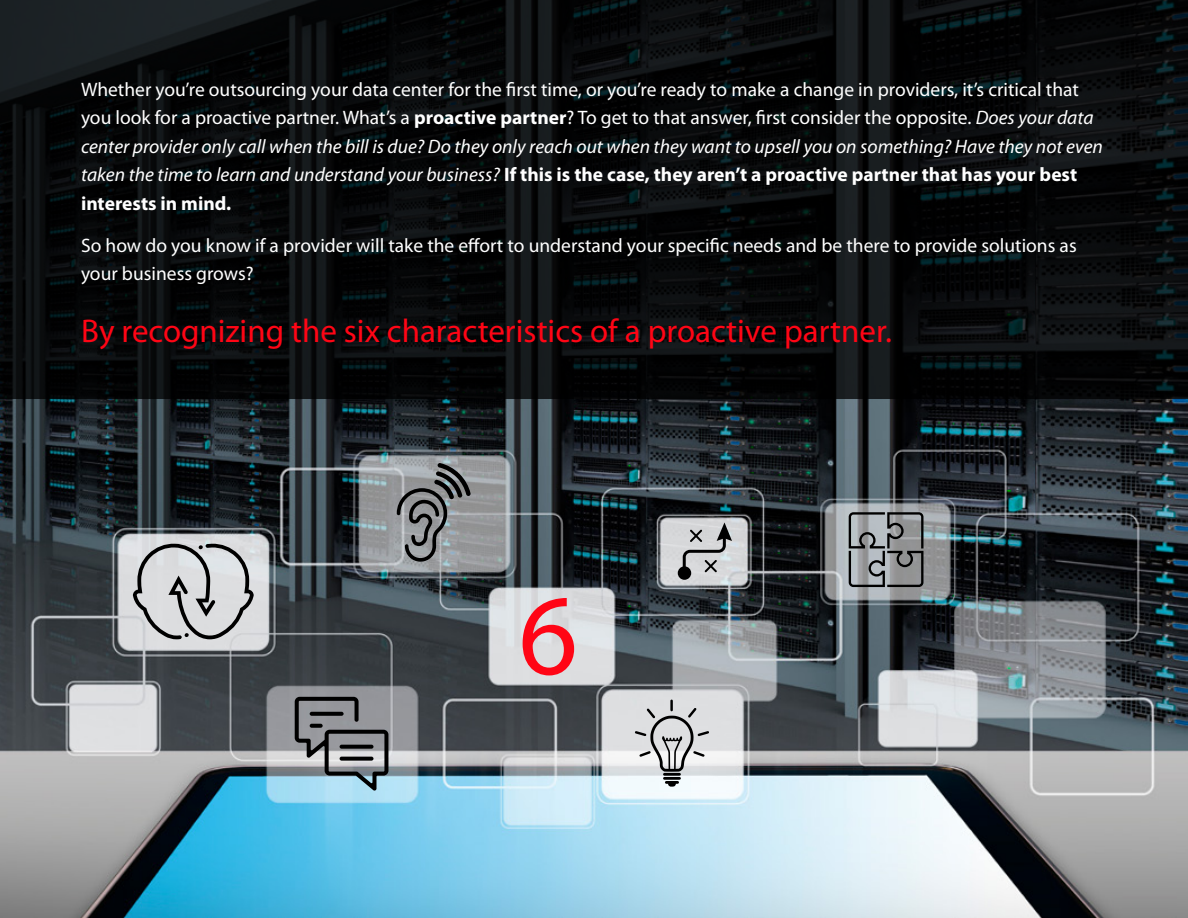
<style>
.page{position:relative;width:1188px;height:918px;background:#fff}
.page>*{position:absolute;margin:0;border:0;box-sizing:border-box;transform-origin:0 0}
.t1{font:115.5px "Myriad Pro";color:#ff0515}
.t2{font:33px "Myriad Pro";color:#ff0515}
.t3{font:19.5px/28.5px "Myriad Pro";color:#fff}
.s1{font-weight:700}
.s2{font-style:italic}
</style>
<div class="page">
<img style="left:0;top:399px;width:1188px;height:519px">
<svg style="left:0;top:0;width:1188px;height:399px;background:#080b0c"></svg>
<svg style="left:133px;top:543px;width:121px;height:96px;background:#b8b9bb"></svg>
<svg style="left:295px;top:697px;width:93px;height:94px;background:#858d94"></svg>
<svg style="left:340px;top:745px;width:34px;height:4px"></svg>
<svg style="left:340px;top:757px;width:34px;height:4px"></svg>
<svg style="left:310px;top:712px;width:34px;height:4px"></svg>
<svg style="left:310px;top:724px;width:13px;height:4px"></svg>
<div style="left:678px;top:566px;width:13px;height:14px;background:#000;border-radius:50%"></div>
<svg style="left:683px;top:522px;width:49px;height:50px;background:#adaeb0"></svg>
<hr style="left:664px;top:777px;width:15px;height:3px;background:#000">
<hr style="left:664px;top:773px;width:15px;height:3px;background:#000">
<svg style="left:666px;top:781px;width:12px;height:6px"></svg>
<svg style="left:633px;top:698px;width:78px;height:76px;background:#c3c4c6"></svg>
<svg style="left:849px;top:512px;width:74px;height:75px;background:#808385"></svg>
<svg style="left:397px;top:463px;width:74px;height:99px;background:#7e8083"></svg>
<p class="t3" style="left:81px;top:75px;width:1023px">Whether you’re outsourcing your data center for the first time, or you’re ready to make a change in providers, it’s critical that you look for a proactive partner. What’s a <span class="s1">proactive partner</span>? To get to that answer, first consider the opposite. <span class="s2">Does your data center provider only call when the bill is due? Do they only reach out when they want to upsell you on something? Have they not even taken the time to learn and understand your business?</span> <span class="s1">If this is the case, they aren’t a proactive partner that has your best interests in mind.</span></p>
<p class="t3" style="left:81px;top:231px;width:997px">So how do you know if a provider will take the effort to understand your specific needs and be there to provide solutions as your business grows?</p>
<h2 class="t2" style="left:81px;top:311px;width:812px">By recognizing the six characteristics of a proactive partner.</h2>
<h1 class="t1" style="left:519px;top:564px;width:61px">6</h1>
</div>
